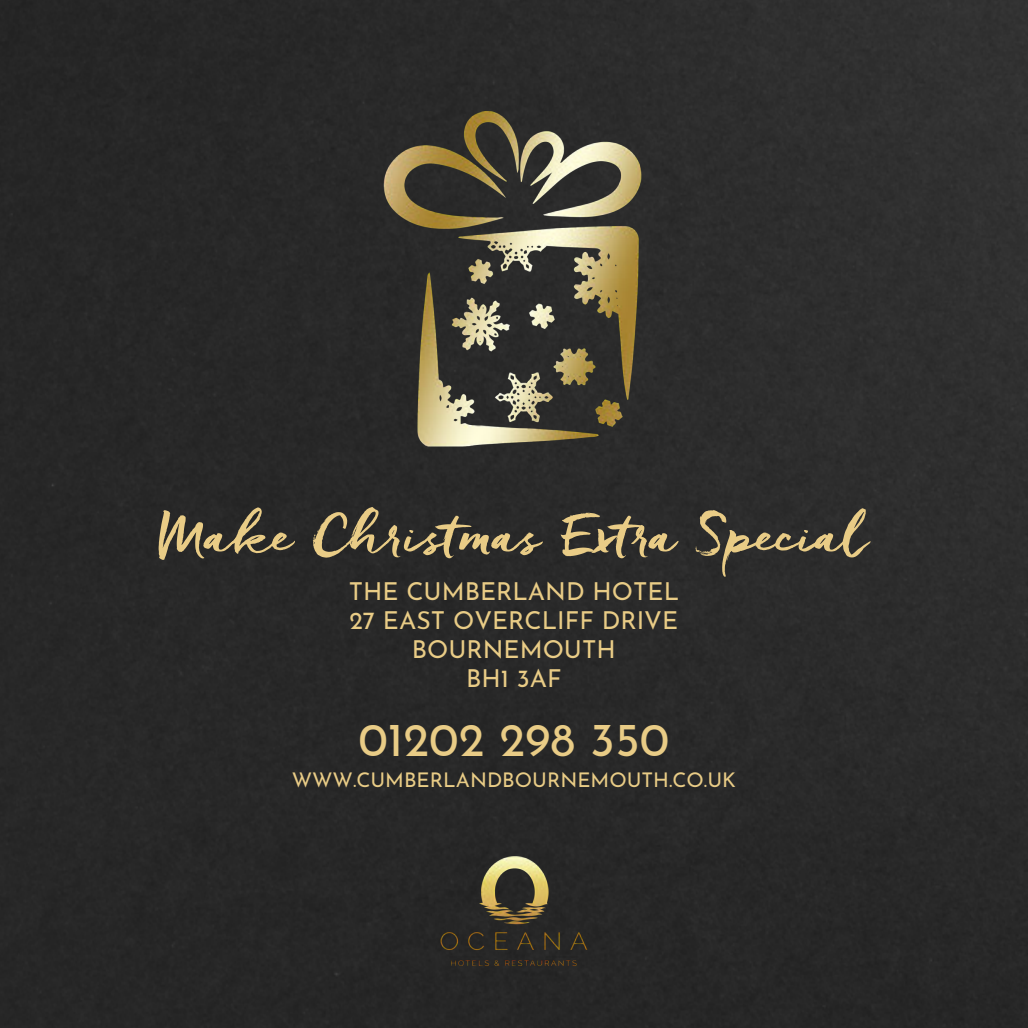
<style>
.page{position:relative;width:1028px;height:1028px;background:#292929}
.page>*{position:absolute;margin:0;border:0;box-sizing:border-box;transform-origin:0 0}
.t1{font:56.25px "Freeland";color:#e9cc86}
.t2{font:47.25px "Josefin Sans";color:#e9cc86}
.t3{font:24.75px "Josefin Sans";color:#e9cc86}
.t4{font:20.25px "Josefin Sans";color:#e9cc86}
</style>
<div class="page">
<img style="left:380px;top:103px;width:268px;height:351px">
<img style="left:387px;top:849px;width:255px;height:127px">
<p class="t1" style="left:159px;top:498px;width:711px">Make Christmas Extra Special</p>
<p class="t3" style="left:349px;top:582px;width:332px">THE CUMBERLAND HOTEL</p>
<p class="t3" style="left:349px;top:610px;width:330px">27 EAST OVERCLIFF DRIVE</p>
<p class="t3" style="left:412px;top:639px;width:205px">BOURNEMOUTH</p>
<p class="t3" style="left:466px;top:668px;width:97px">BH1 3AF</p>
<p class="t2" style="left:358px;top:720px;width:312px">01202 298 350</p>
<p class="t4" style="left:292px;top:772px;width:446px">WWW.CUMBERLANDBOURNEMOUTH.CO.UK</p>
</div>
